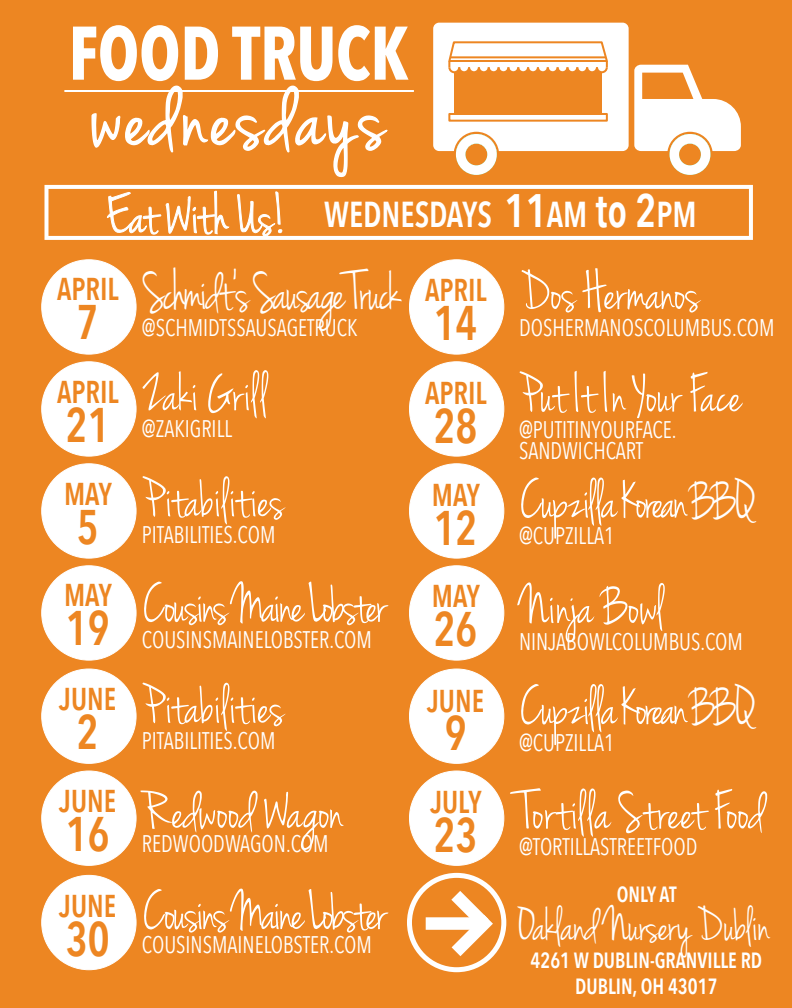
<style>
.page{position:relative;width:792px;height:1008px;background:#ed8622}
.page>*{position:absolute;margin:0;border:0;box-sizing:border-box;transform-origin:0 0}
.t1{font:90px "Jenna Sue";letter-spacing:.05em;color:#fff}
.t2{font:700 75px "Avenir Next Condensed";color:#fff;scale:.9 1}
.t3{font:57.5px "Jenna Sue";letter-spacing:-.015em;color:#fff;scale:.9 1}
.t4{font:57.5px "Jenna Sue";letter-spacing:-.04em;color:#fff;scale:.9 1}
.t5{font:57.5px "Jenna Sue";letter-spacing:-.035em;color:#fff;scale:.9 1}
.t6{font:57.5px "Jenna Sue";letter-spacing:-.04em;color:#fff;scale:.85 1}
.t7{font:57.5px "Jenna Sue";letter-spacing:.01em;color:#fff;scale:.9 1}
.t8{font:50px "Jenna Sue";letter-spacing:-.02em;color:#fff;scale:.9 1}
.t9{font:600 48.5px "Avenir Next Condensed";color:#ed8622;scale:.9 1}
.t10{font:600 36px "Avenir Next Condensed";color:#fff;scale:.9 1}
.t11{font:600 31.55px "Avenir Next Condensed";color:#ed8622;scale:.9 1}
.t12{font:24px/21px "Avenir Next Condensed";color:#fff;scale:.9 1}
.t13{font:600 22px/26.4px "Avenir Next Condensed";color:#fff;text-align:center;scale:.9 1}
.s1{font-family:"Jenna Sue";font-weight:400;font-size:57.5px}
.s2{font-size:46.8px}
</style>
<div class="page">
<svg style="left:433px;top:23px;width:308px;height:152px"></svg>
<hr style="left:450px;top:56px;width:156px;height:2px;background:#ed8622">
<hr style="left:64px;top:90px;width:350px;height:2px;background:#fff">
<div style="left:42px;top:260px;width:94px;height:94px;background:#fff;border-radius:50%"></div>
<div style="left:42px;top:362px;width:94px;height:94px;background:#fff;border-radius:50%"></div>
<div style="left:42px;top:464px;width:94px;height:94px;background:#fff;border-radius:50%"></div>
<div style="left:42px;top:566px;width:94px;height:94px;background:#fff;border-radius:50%"></div>
<div style="left:42px;top:669px;width:94px;height:94px;background:#fff;border-radius:50%"></div>
<div style="left:42px;top:771px;width:94px;height:94px;background:#fff;border-radius:50%"></div>
<div style="left:409px;top:260px;width:95px;height:94px;background:#fff;border-radius:50%"></div>
<div style="left:409px;top:362px;width:95px;height:94px;background:#fff;border-radius:50%"></div>
<div style="left:409px;top:464px;width:95px;height:94px;background:#fff;border-radius:50%"></div>
<div style="left:409px;top:566px;width:95px;height:94px;background:#fff;border-radius:50%"></div>
<div style="left:409px;top:669px;width:95px;height:94px;background:#fff;border-radius:50%"></div>
<div style="left:409px;top:771px;width:95px;height:94px;background:#fff;border-radius:50%"></div>
<div style="left:42px;top:875px;width:94px;height:95px;background:#fff;border-radius:50%"></div>
<div style="left:407px;top:873px;width:99px;height:99px;border:5px solid #fff;border-radius:50%"></div>
<div style="left:426px;top:917px;width:58px;height:13px;background:#fff"></div>
<svg style="left:438px;top:878px;width:68px;height:91px"></svg>
<svg style="left:44px;top:185px;width:709px;height:55px"></svg>
<svg style="left:90px;top:85px;width:299px;height:152px"></svg>
<h2 class="t2" style="left:69px;top:7px;width:379px">FOOD TRUCK</h2>
<h1 class="t1" style="left:93px;top:67px;width:293px">wednesdays</h1>
<h3 class="t10" style="left:106px;top:184px;width:658px"><span class="s1">Eat With Us!</span> WEDNESDAYS <span class="s2">11</span>AM <span class="s2">to 2</span>PM</h3>
<h3 class="t11" style="left:57px;top:262px;width:70px">APRIL</h3>
<h3 class="t9" style="left:77px;top:280px;width:26px">7</h3>
<h3 class="t11" style="left:57px;top:365px;width:70px">APRIL</h3>
<h3 class="t9" style="left:66px;top:383px;width:50px">21</h3>
<h3 class="t11" style="left:64px;top:466px;width:55px">MAY</h3>
<h3 class="t9" style="left:77px;top:485px;width:26px">5</h3>
<h3 class="t11" style="left:64px;top:567px;width:55px">MAY</h3>
<h3 class="t9" style="left:66px;top:586px;width:50px">19</h3>
<h3 class="t11" style="left:59px;top:672px;width:65px">JUNE</h3>
<h3 class="t9" style="left:77px;top:690px;width:26px">2</h3>
<h3 class="t11" style="left:59px;top:774px;width:65px">JUNE</h3>
<h3 class="t9" style="left:66px;top:792px;width:50px">16</h3>
<h3 class="t11" style="left:59px;top:878px;width:65px">JUNE</h3>
<h3 class="t9" style="left:66px;top:897px;width:50px">30</h3>
<h3 class="t6" style="left:143px;top:259px;width:306px">Schmidt’s Sausage Truck</h3>
<p class="t12" style="left:142px;top:316px;width:241px">@SCHMIDTSSAUSAGETRUCK</p>
<h3 class="t7" style="left:143px;top:360px;width:139px">Zaki Grill</h3>
<p class="t12" style="left:142px;top:417px;width:102px">@ZAKIGRILL</p>
<h3 class="t3" style="left:143px;top:466px;width:158px">Pitabilities</h3>
<p class="t12" style="left:142px;top:523px;width:150px">PITABILITIES.COM</p>
<h3 class="t4" style="left:143px;top:572px;width:272px">Cousins Maine Lobster</h3>
<p class="t12" style="left:142px;top:628px;width:257px">COUSINSMAINELOBSTER.COM</p>
<h3 class="t3" style="left:143px;top:673px;width:158px">Pitabilities</h3>
<p class="t12" style="left:142px;top:729px;width:150px">PITABILITIES.COM</p>
<h3 class="t3" style="left:143px;top:778px;width:224px">Redwood Wagon</h3>
<p class="t12" style="left:142px;top:832px;width:209px">REDWOODWAGON.COM</p>
<h3 class="t4" style="left:143px;top:879px;width:272px">Cousins Maine Lobster</h3>
<p class="t12" style="left:142px;top:933px;width:257px">COUSINSMAINELOBSTER.COM</p>
<h3 class="t11" style="left:425px;top:263px;width:70px">APRIL</h3>
<h3 class="t9" style="left:434px;top:281px;width:50px">14</h3>
<h3 class="t11" style="left:425px;top:366px;width:70px">APRIL</h3>
<h3 class="t9" style="left:434px;top:384px;width:50px">28</h3>
<h3 class="t11" style="left:432px;top:468px;width:55px">MAY</h3>
<h3 class="t9" style="left:434px;top:486px;width:50px">12</h3>
<h3 class="t11" style="left:432px;top:569px;width:55px">MAY</h3>
<h3 class="t9" style="left:434px;top:587px;width:50px">26</h3>
<h3 class="t11" style="left:427px;top:673px;width:65px">JUNE</h3>
<h3 class="t9" style="left:445px;top:691px;width:26px">9</h3>
<h3 class="t3" style="left:520px;top:259px;width:201px">Dos Hermanos</h3>
<p class="t12" style="left:519px;top:316px;width:285px">DOSHERMANOSCOLUMBUS.COM</p>
<h3 class="t3" style="left:520px;top:362px;width:248px">Put It In Your Face</h3>
<p class="t12" style="left:519px;top:418px;width:177px">@PUTITINYOURFACE.<br>SANDWICHCART</p>
<h3 class="t5" style="left:520px;top:468px;width:261px">Cupzilla Korean BBQ</h3>
<p class="t12" style="left:519px;top:524px;width:107px">@CUPZILLA1</p>
<h3 class="t3" style="left:520px;top:573px;width:161px">Ninja Bowl</h3>
<p class="t12" style="left:519px;top:630px;width:250px">NINJABOWLCOLUMBUS.COM</p>
<h3 class="t5" style="left:520px;top:674px;width:261px">Cupzilla Korean BBQ</h3>
<p class="t12" style="left:519px;top:731px;width:107px">@CUPZILLA1</p>
<h3 class="t3" style="left:434px;top:779px;width:370px"><sub>23</sub> Tortilla Street Food</h3>
<h3 class="t11" style="left:430px;top:775px;width:58px">JULY</h3>
<p class="t12" style="left:519px;top:835px;width:200px">@TORTILLASTREETFOOD</p>
<p class="t13" style="left:617px;top:880px;width:68px">ONLY AT</p>
<h3 class="t8" style="left:519px;top:896px;width:281px">Oakland Nursery Dublin</h3>
<p class="t13" style="left:531px;top:946px;width:259px">4261 W DUBLIN-GRANVILLE RD<br>DUBLIN, OH 43017</p>
</div>
